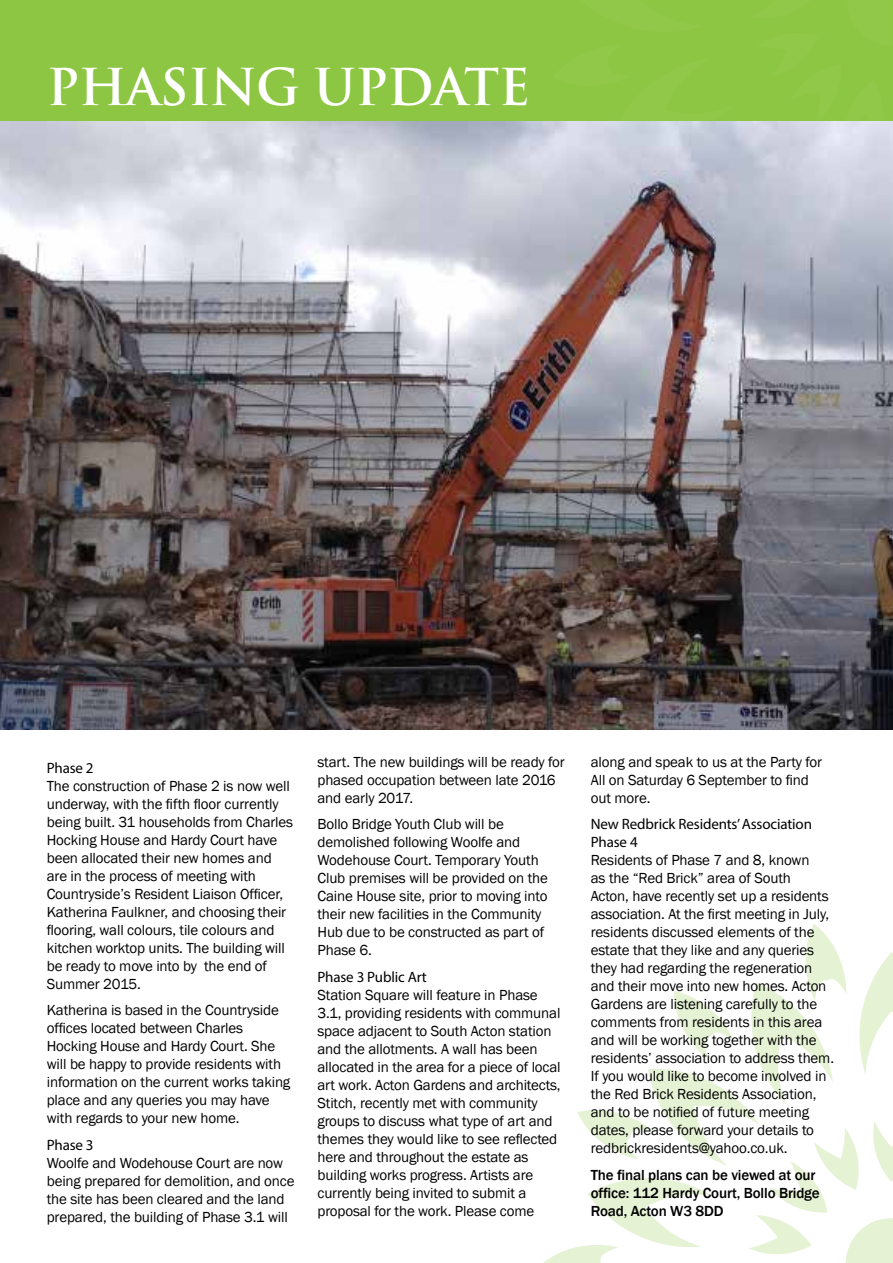
<style>
.page{position:relative;width:893px;height:1263px;background:#fff}
.page>*{position:absolute;margin:0;border:0;box-sizing:border-box;transform-origin:0 0}
.t1{font:700 49.5px "Trajan Pro";letter-spacing:-.01em;color:#fff}
.t2{font:15px/18px "Franklin Gothic";letter-spacing:-.01em;color:#000}
.t3{font:500 15px/18px "Franklin Gothic";letter-spacing:-.01em;color:#000}
.t4{font:15px/18px "Myriad Pro";letter-spacing:-.01em;color:#000}
</style>
<div class="page">
<div style="left:0;top:0;width:893px;height:122px;background:#8dc642"></div>
<hr style="left:892px;top:864px;width:1px;height:399px;background:#000">
<svg style="left:543px;top:924px;width:350px;height:339px"></svg>
<img style="left:0;top:122px;width:893px;height:607px">
<h1 class="t1" style="left:47px;top:56px;width:485px">PHASING UPDATE</h1>
<p class="t4" style="left:47px;top:758px;width:48px">Phase 2</p>
<p class="t2" style="left:47px;top:777px;width:248px">The construction of Phase 2 is now well underway, with the fifth floor currently being built. 31 households from Charles Hocking House and Hardy Court have been allocated their new homes and are in the process of meeting with Countryside’s Resident Liaison Officer, Katherina Faulkner, and choosing their flooring, wall colours, tile colours and kitchen worktop units. The building will be ready to move into by the end of Summer 2015.</p>
<p class="t2" style="left:47px;top:1001px;width:245px">Katherina is based in the Countryside offices located between Charles Hocking House and Hardy Court. She will be happy to provide residents with information on the current works taking place and any queries you may have with regards to your new home.</p>
<p class="t4" style="left:47px;top:1135px;width:48px">Phase 3</p>
<p class="t2" style="left:47px;top:1154px;width:249px">Woolfe and Wodehouse Court are now being prepared for demolition, and once the site has been cleared and the land prepared, the building of Phase 3.1 will</p>
<p class="t2" style="left:317px;top:753px;width:249px">start. The new buildings will be ready for phased occupation between late 2016 and early 2017.</p>
<p class="t2" style="left:317px;top:815px;width:232px">Bollo Bridge Youth Club will be demolished following Woolfe and<br>Wodehouse Court. Temporary Youth<br>Club premises will be provided on the<br>Caine House site, prior to moving into their new facilities in the Community<br>Hub due to be constructed as part of<br>Phase 6.</p>
<p class="t4" style="left:317px;top:967px;width:111px">Phase 3 Public Art</p>
<p class="t2" style="left:317px;top:986px;width:245px">Station Square will feature in Phase 3.1, providing residents with communal space adjacent to South Acton station and the allotments. A wall has been allocated in the area for a piece of local art work. Acton Gardens and architects, Stitch, recently met with community groups to discuss what type of art and themes they would like to see reflected here and throughout the estate as building works progress. Artists are currently being invited to submit a proposal for the work. Please come</p>
<p class="t2" style="left:591px;top:753px;width:233px">along and speak to us at the Party for<br>All on Saturday 6 September to find out more.</p>
<p class="t4" style="left:591px;top:815px;width:223px">New Redbrick Residents’ Association<br>Phase 4</p>
<p class="t2" style="left:591px;top:851px;width:245px">Residents of Phase 7 and 8, known<br>as the “Red Brick” area of South<br>Acton, have recently set up a residents association. At the first meeting in July, residents discussed elements of the estate that they like and any queries they had regarding the regeneration and their move into new homes. Acton Gardens are listening carefully to the comments from residents in this area and will be working together with the residents’ association to address them.<br>If you would like to become involved in the Red Brick Residents Association, and to be notified of future meeting dates, please forward your details to redbrickresidents@yahoo.co.uk.</p>
<p class="t3" style="left:591px;top:1166px;width:230px">The final plans can be viewed at our office: 112 Hardy Court, Bollo Bridge<br>Road, Acton W3 8DD</p>
</div>
